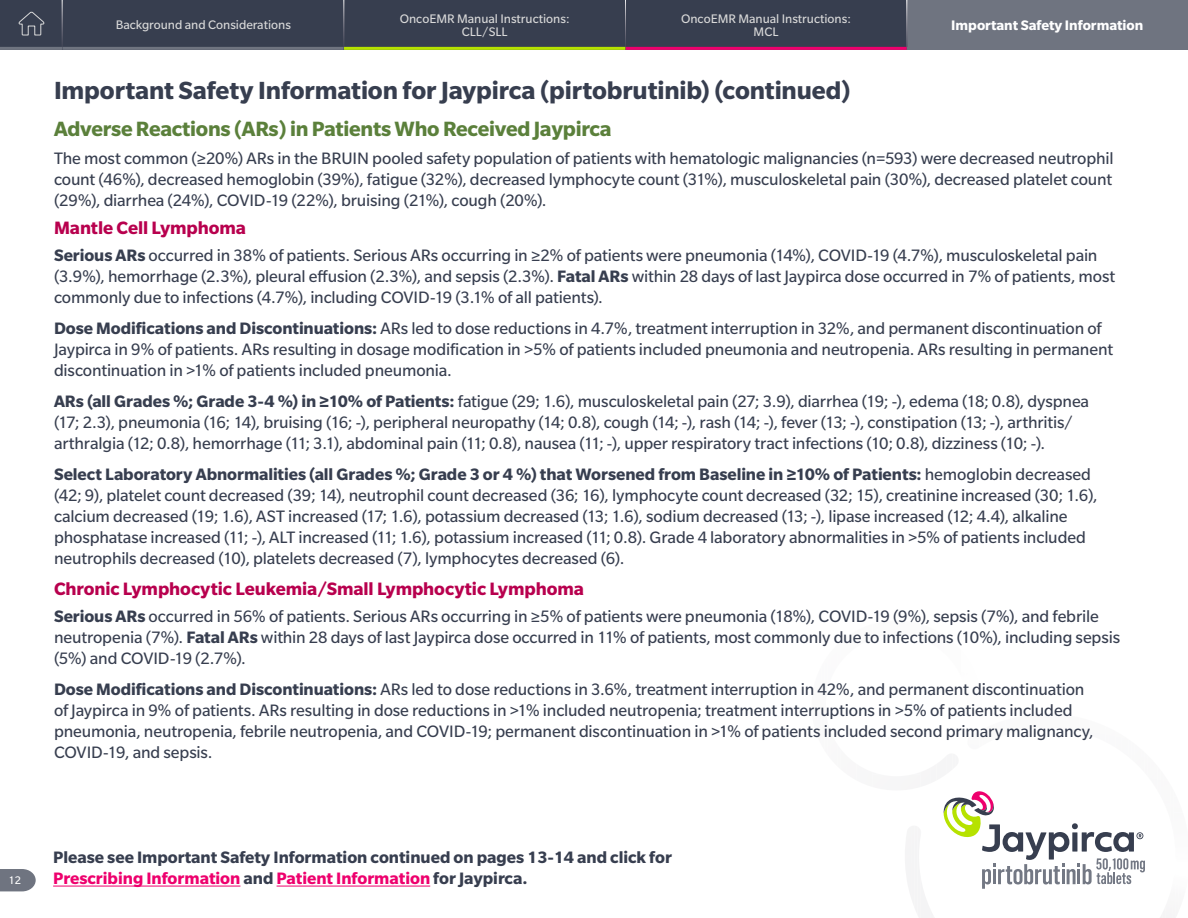
<style>
.page{position:relative;width:1188px;height:918px;background:#fff}
.page>*{position:absolute;margin:0;border:0;box-sizing:border-box;transform-origin:0 0}
.t1{font:700 27px "Slate Pro";letter-spacing:-.005em;color:#373e4f}
.t2{font:700 22.5px "Slate Pro";letter-spacing:-.01em;color:#5b803b}
.t3{font:700 19.5px "Slate Pro";letter-spacing:-.005em;color:#b8004e}
.t4{font:18px/21px "Slate Pro";letter-spacing:-.01em;color:#373e4f}
.t5{font:700 18px/21px "Slate Pro";color:#373e4f}
.t6{font:700 15px "Slate Pro";color:#fff}
.t7{font:13.5px/13.5px "Slate Pro";color:#d9d9d9;text-align:center}
.t8{font:12px "Slate Pro";color:#fff}
.s1{font-weight:700}
.s2{color:#ee006d}
</style>
<div class="page">
<svg style="left:0;top:869px;width:36px;height:22px"></svg>
<svg style="left:905px;top:829px;width:28px;height:89px;fill:#f6f6f7"></svg>
<svg style="left:943px;top:791px;width:202px;height:98px"></svg>
<hr style="left:53px;top:886px;width:187px;height:1px;background:#ee006d">
<hr style="left:277px;top:886px;width:153px;height:1px;background:#ee006d">
<div style="left:0;top:0;width:907px;height:47px;background:#373e4f"></div>
<div style="left:63px;top:0;width:281px;height:50px;background:#373e4f"></div>
<div style="left:907px;top:0;width:281px;height:50px;background:#6f7480"></div>
<svg style="left:19px;top:12px;width:25px;height:24px"></svg>
<hr style="left:344px;top:0;width:1px;height:50px;background:#fff">
<hr style="left:62px;top:0;width:1px;height:50px;background:#fff">
<hr style="left:625px;top:0;width:1px;height:50px;background:#fff">
<hr style="left:907px;top:0;width:1px;height:50px;background:#fff">
<hr style="left:344px;top:47px;width:281px;height:3px;background:#b6e200">
<hr style="left:626px;top:47px;width:281px;height:3px;background:#ee006d">
<hr style="left:907px;top:47px;width:281px;height:3px;background:#6f7480">
<hr style="left:62px;top:47px;width:282px;height:3px;background:#6f7480">
<hr style="left:0;top:47px;width:62px;height:3px;background:#6f7480">
<p class="t7" style="left:116px;top:18px;width:177px">Background and Considerations</p>
<p class="t7" style="left:400px;top:11px;width:171px">OncoEMR Manual Instructions:<br>CLL/SLL</p>
<p class="t7" style="left:681px;top:11px;width:171px">OncoEMR Manual Instructions:<br>MCL</p>
<p class="t6" style="left:951px;top:17px;width:194px">Important Safety Information</p>
<h1 class="t1" style="left:54px;top:75px;width:798px">Important Safety Information for Jaypirca (pirtobrutinib) (continued)</h1>
<p class="t2" style="left:54px;top:117px;width:559px">Adverse Reactions (ARs) in Patients Who Received Jaypirca</p>
<p class="t4" style="left:54px;top:147px;width:1061px;text-align:justify">The most common (≥20%) ARs in the BRUIN pooled safety population of patients with hematologic malignancies (n=593) were decreased neutrophil count (46%), decreased hemoglobin (39%), fatigue (32%), decreased lymphocyte count (31%), musculoskeletal pain (30%), decreased platelet count (29%), diarrhea (24%), COVID-19 (22%), bruising (21%), cough (20%).</p>
<p class="t3" style="left:54px;top:217px;width:194px">Mantle Cell Lymphoma</p>
<p class="t4" style="left:54px;top:245px;width:1063px"><span class="s1">Serious ARs</span> occurred in 38% of patients. Serious ARs occurring in ≥2% of patients were pneumonia (14%), COVID-19 (4.7%), musculoskeletal pain (3.9%), hemorrhage (2.3%), pleural effusion (2.3%), and sepsis (2.3%). <span class="s1">Fatal ARs</span> within 28 days of last Jaypirca dose occurred in 7% of patients, most commonly due to infections (4.7%), including COVID-19 (3.1% of all patients).</p>
<p class="t4" style="left:54px;top:318px;width:1061px"><span class="s1">Dose Modifications and Discontinuations:</span> ARs led to dose reductions in 4.7%, treatment interruption in 32%, and permanent discontinuation of<br>Jaypirca in 9% of patients. ARs resulting in dosage modification in &gt;5% of patients included pneumonia and neutropenia. ARs resulting in permanent discontinuation in &gt;1% of patients included pneumonia.</p>
<p class="t4" style="left:54px;top:391px;width:1037px"><span class="s1">ARs (all Grades %; Grade 3-4 %) in ≥10% of Patients:</span> fatigue (29; 1.6), musculoskeletal pain (27; 3.9), diarrhea (19; -), edema (18; 0.8), dyspnea (17; 2.3), pneumonia (16; 14), bruising (16; -), peripheral neuropathy (14; 0.8), cough (14; -), rash (14; -), fever (13; -), constipation (13; -), arthritis/ arthralgia (12; 0.8), hemorrhage (11; 3.1), abdominal pain (11; 0.8), nausea (11; -), upper respiratory tract infections (10; 0.8), dizziness (10; -).</p>
<p class="t4" style="left:54px;top:464px;width:1045px"><span class="s1">Select Laboratory Abnormalities (all Grades %; Grade 3 or 4 %) that Worsened from Baseline in ≥10% of Patients:</span> hemoglobin decreased (42; 9), platelet count decreased (39; 14), neutrophil count decreased (36; 16), lymphocyte count decreased (32; 15), creatinine increased (30; 1.6), calcium decreased (19; 1.6), AST increased (17; 1.6), potassium decreased (13; 1.6), sodium decreased (13; -), lipase increased (12; 4.4), alkaline phosphatase increased (11; -), ALT increased (11; 1.6), potassium increased (11; 0.8). Grade 4 laboratory abnormalities in &gt;5% of patients included neutrophils decreased (10), platelets decreased (7), lymphocytes decreased (6).</p>
<p class="t3" style="left:54px;top:578px;width:531px">Chronic Lymphocytic Leukemia/Small Lymphocytic Lymphoma</p>
<p class="t4" style="left:54px;top:606px;width:1068px"><span class="s1">Serious ARs</span> occurred in 56% of patients. Serious ARs occurring in ≥5% of patients were pneumonia (18%), COVID-19 (9%), sepsis (7%), and febrile neutropenia (7%). <span class="s1">Fatal ARs</span> within 28 days of last Jaypirca dose occurred in 11% of patients, most commonly due to infections (10%), including sepsis (5%) and COVID-19 (2.7%).</p>
<p class="t4" style="left:54px;top:679px;width:1041px"><span class="s1">Dose Modifications and Discontinuations:</span> ARs led to dose reductions in 3.6%, treatment interruption in 42%, and permanent discontinuation of Jaypirca in 9% of patients. ARs resulting in dose reductions in &gt;1% included neutropenia; treatment interruptions in &gt;5% of patients included pneumonia, neutropenia, febrile neutropenia, and COVID-19; permanent discontinuation in &gt;1% of patients included second primary malignancy, COVID-19, and sepsis.</p>
<p class="t8" style="left:9px;top:874px;width:14px">12</p>
<p class="t5" style="left:53px;top:847px;width:620px">Please see Important Safety Information continued on pages 13-14 and click for<br><span class="s2">Prescribing Information</span> and <span class="s2">Patient Information</span> for Jaypirca.</p>
</div>
